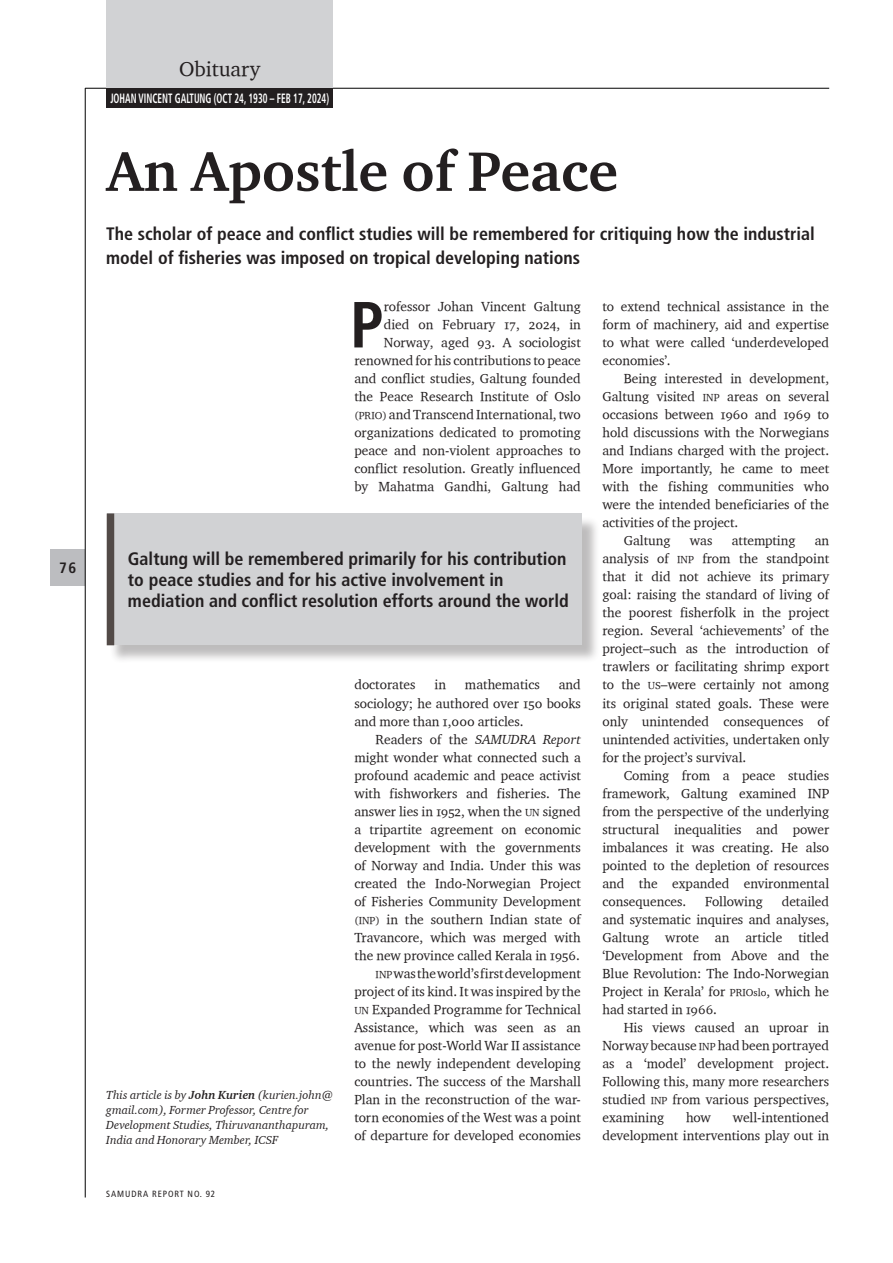
<style>
.page{position:relative;width:893px;height:1263px;background:#fff}
.page>*{position:absolute;margin:0;border:0;box-sizing:border-box;transform-origin:0 0}
.DROP_CAP{font:700 condensed 65.1px "Frutiger LT Std";color:#231f20}
.HEAD{font:57px "Charter Bd OSITCTT Bold";color:#231f20}
.t1{font:21px "Charter OSITCTT";color:#231f20}
.HIGHLIGHT{font:700 condensed 18px/21px "Frutiger LT Std";color:#231f20}
.HEAD-2{font:700 condensed 18px/24px "Frutiger LT Std";color:#231f20}
.t2{font:700 condensed 15px "Frutiger LT Std";color:#231f20}
.DROP_CAP-2{font:13.5px/18px "Charter OSITCTT";color:#231f20;text-align:justify}
.t3{font:700 condensed 13.5px "Frutiger LT Std";color:#fff;scale:.68 1}
.AUTHOR{font:12px/15px "Charter OSITCTT Italic";color:#231f20}
.t4{font:condensed 9px "Frutiger LT Std";letter-spacing:.1em;color:#231f20}
.s1{font-size:10.5px}
.s2{font-family:"Charter Bd OSITCTT Bold";font-style:italic}
.s3{font-family:"Charter OSITCTT Italic"}
</style>
<div class="page">
<div style="left:51px;top:550px;width:34px;height:36px;background:#bcbdc0"></div>
<hr style="left:85px;top:88px;width:1px;height:1109px;background:#000">
<hr style="left:85px;top:88px;width:744px;height:1px;background:#000">
<div style="left:106px;top:88px;width:227px;height:20px;background:#231f20"></div>
<div style="left:106px;top:0;width:227px;height:88px;background:#d1d2d4"></div>
<div style="left:109px;top:516px;width:491px;height:148px;background:#231f20;opacity:.3"></div>
<div style="left:107px;top:513px;width:475px;height:132px;background:#d1d2d4"></div>
<div style="left:107px;top:513px;width:7px;height:132px;background:#524a47"></div>
<p class="t2" style="left:59px;top:559px;width:19px">76</p>
<p class="t1" style="left:179px;top:55px;width:83px">Obituary</p>
<p class="t3" style="left:110px;top:90px;width:323px">JOHAN VINCENT GALTUNG (OCT 24, 1930 – FEB 17, 2024)</p>
<p class="HEAD" style="left:106px;top:136px;width:513px">An Apostle of Peace</p>
<p class="HEAD-2" style="left:106px;top:222px;width:710px">The scholar of peace and conflict studies will be remembered for critiquing how the industrial model of fisheries was imposed on tropical developing nations</p>
<p class="DROP_CAP-2" style="left:354px;top:297px;width:228px;text-align:right">rofessor Johan Vincent Galtung<br>died on February 17, 2024, in Norway, aged 93. A sociologist renowned for his contributions to peace and conflict studies, Galtung founded the Peace Research Institute of Oslo <span class="s1">(PRIO)</span> and Transcend International, two organizations dedicated to promoting peace and non-violent approaches to conflict resolution. Greatly influenced by Mahatma Gandhi, Galtung had</p>
<p class="DROP_CAP" style="left:350px;top:286px;width:35px">P</p>
<p class="HIGHLIGHT" style="left:128px;top:548px;width:442px">Galtung will be remembered primarily for his contribution to peace studies and for his active involvement in mediation and conflict resolution efforts around the world</p>
<p class="AUTHOR" style="left:106px;top:1087px;width:228px">This article is by <span class="s2">John Kurien</span> (kurien.john@ gmail.com), Former Professor, Centre for Development Studies, Thiruvananthapuram, India and Honorary Member, ICSF</p>
<p class="t4" style="left:106px;top:1189px;width:110px">SAMUDRA REPORT NO. 92</p>
<p class="DROP_CAP-2" style="left:354px;top:675px;width:228px;text-indent:204px">and sociology; he authored over 150 books and more than 1,000 articles.</p>
<p class="DROP_CAP-2" style="left:354px;top:729px;width:228px;text-indent:21px">Readers of the <span class="s3">SAMUDRA Report </span>might wonder what connected such a profound academic and peace activist with fishworkers and fisheries. The answer lies in 1952, when the <span class="s1">UN</span> signed a tripartite agreement on economic development with the governments of Norway and India. Under this was created the Indo-Norwegian Project of Fisheries Community Development <span class="s1">(INP)</span> in the southern Indian state of Travancore, which was merged with the new province called Kerala in 1956.</p>
<p class="DROP_CAP-2" style="left:354px;top:963px;width:228px;text-indent:21px"><span class="s1">INP</span> was the world’s first development project of its kind. It was inspired by the <span class="s1">UN</span> Expanded Programme for Technical Assistance, which was seen as an avenue for post-World War II assistance to the newly independent developing countries. The success of the Marshall Plan in the reconstruction of the war&shy;torn economies of the West was a point of departure for developed economies</p>
<p class="DROP_CAP-2" style="left:354px;top:675px;width:63px">doctorates</p>
<p class="DROP_CAP-2" style="left:435px;top:675px;width:13px">in</p>
<p class="DROP_CAP-2" style="left:465px;top:675px;width:76px">mathematics</p>
<p class="DROP_CAP-2" style="left:602px;top:297px;width:228px">to extend technical assistance in the form of machinery, aid and expertise to what were called ‘underdeveloped economies’.</p>
<p class="DROP_CAP-2" style="left:602px;top:369px;width:228px;text-indent:21px">Being interested in development, Galtung visited <span class="s1">INP</span> areas on several occasions between 1960 and 1969 to hold discussions with the Norwegians and Indians charged with the project.<br>More importantly, he came to meet with the fishing communities who were the intended beneficiaries of the activities of the project.</p>
<p class="DROP_CAP-2" style="left:624px;top:531px;width:48px">Galtung</p>
<p class="DROP_CAP-2" style="left:690px;top:531px;width:24px">was</p>
<p class="DROP_CAP-2" style="left:732px;top:531px;width:65px">attempting</p>
<p class="DROP_CAP-2" style="left:602px;top:531px;width:228px;text-indent:212px">an analysis of <span class="s1">INP</span> from the standpoint that it did not achieve its primary goal: raising the standard of living of the poorest fisherfolk in the project region. Several ‘achievements’ of the project–such as the introduction of trawlers or facilitating shrimp export to the <span class="s1">US</span>–were certainly not among its original stated goals. These were only unintended consequences of unintended activities, undertaken only for the project’s survival.</p>
<p class="DROP_CAP-2" style="left:602px;top:765px;width:228px;text-indent:21px">Coming from a peace studies framework, Galtung examined INP from the perspective of the underlying structural inequalities and power imbalances it was creating. He also pointed to the depletion of resources and the expanded environmental consequences.</p>
<p class="DROP_CAP-2" style="left:602px;top:891px;width:228px;text-indent:179px">detailed and systematic inquires and analyses, Galtung wrote an article titled ‘Development from Above and the Blue Revolution: The Indo-Norwegian Project in Kerala’ for <span class="s1">PRIOslo</span>, which he had started in 1966.</p>
<p class="DROP_CAP-2" style="left:602px;top:1017px;width:228px;text-indent:21px">His views caused an uproar in Norway because <span class="s1">INP</span> had been portrayed as a ‘model’ development project.<br>Following this, many more researchers studied <span class="s1">INP</span> from various perspectives, examining</p>
<p class="DROP_CAP-2" style="left:705px;top:891px;width:59px">Following</p>
<p class="DROP_CAP-2" style="left:602px;top:1107px;width:228px;text-align:right">well-intentioned<br>development interventions play out in</p>
<p class="DROP_CAP-2" style="left:686px;top:1107px;width:27px">how</p>
</div>
